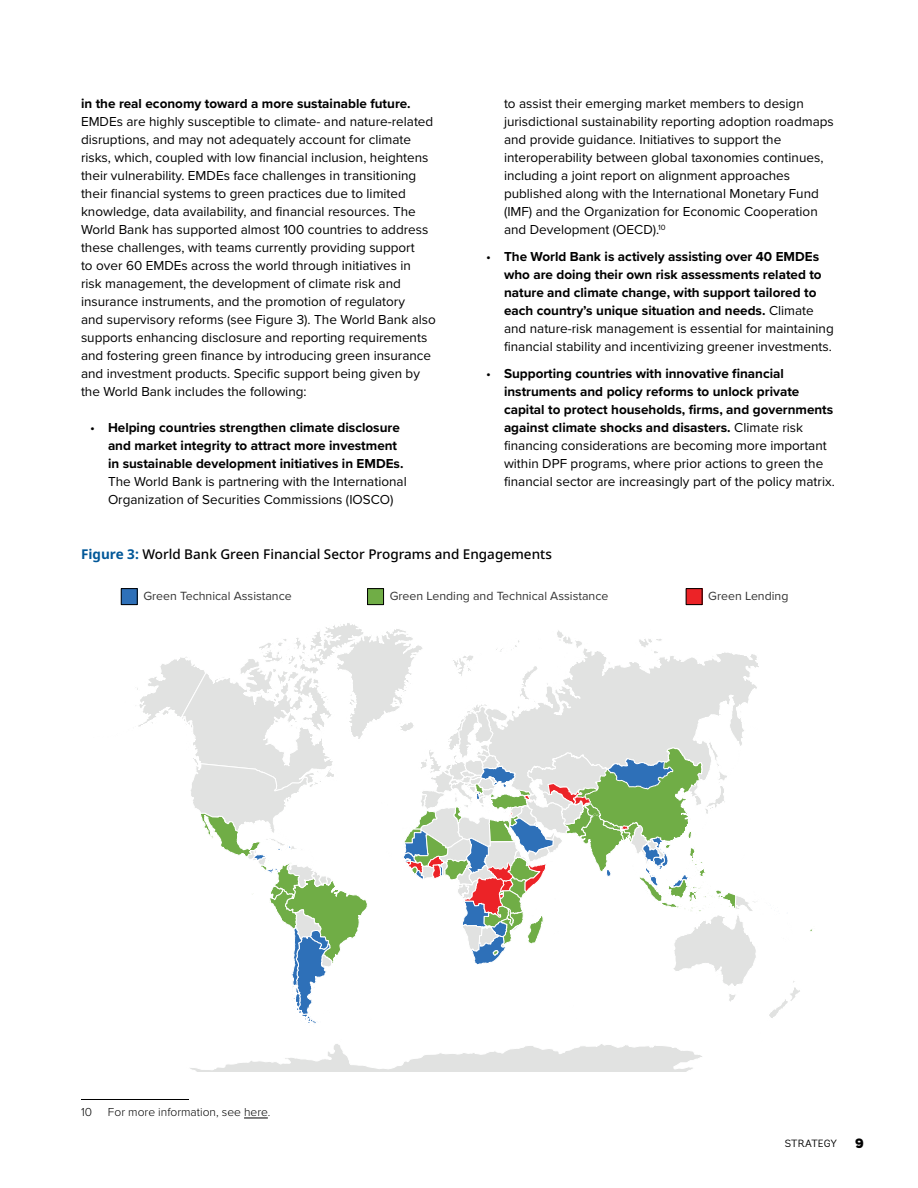
<style>
.page{position:relative;width:918px;height:1188px;background:#fff}
.page>*{position:absolute;margin:0;border:0;box-sizing:border-box;transform-origin:0 0}
.P{font:13.5px/18px "Proxima Nova";color:#000}
.t1{font:700 13.5px/18px "Proxima Nova";color:#000}
.t2{font:500 13.5px "Noto Sans";color:#000}
.t3{font:900 13.5px "Andes";color:#000}
.t4{font:12.3px "Proxima Nova";color:#353535}
.t5{font:300 12px "Proxima Nova";color:#000}
.t6{font:10.5px "Andes";letter-spacing:.015em;color:#000}
.s1{font-weight:700}
.s2{font-weight:400}
.s3{font-weight:700;color:#005798}
</style>
<div class="page">
<hr style="left:81px;top:1099px;width:108px;height:1px;background:#000">
<svg style="left:244px;top:1118px;width:24px;height:1px"></svg>
<div style="left:121px;top:589px;width:16px;height:16px;background:#2e70b8"></div>
<div style="left:121px;top:588px;width:16px;height:17px;border:1px solid #000"></div>
<div style="left:686px;top:589px;width:16px;height:16px;background:#ec2327"></div>
<div style="left:686px;top:588px;width:16px;height:17px;border:1px solid #000"></div>
<div style="left:368px;top:589px;width:16px;height:16px;background:#70ad46"></div>
<div style="left:367px;top:588px;width:17px;height:17px;border:1px solid #000"></div>
<svg style="left:137px;top:623px;width:663px;height:449px"></svg>
<p class="P" style="left:81px;top:94px;width:356px"><span class="s1">in the real economy toward a more sustainable future.<br></span>EMDEs are highly susceptible to climate- and nature-related disruptions, and may not adequately account for climate risks, which, coupled with low financial inclusion, heightens their vulnerability. EMDEs face challenges in transitioning their financial systems to green practices due to limited knowledge, data availability, and financial resources. The World Bank has supported almost 100 countries to address these challenges, with teams currently providing support<br>to over 60 EMDEs across the world through initiatives in<br>risk management, the development of climate risk and insurance instruments, and the promotion of regulatory<br>and supervisory reforms (see Figure 3). The World Bank also supports enhancing disclosure and reporting requirements and fostering green finance by introducing green insurance and investment products. Specific support being given by the World Bank includes the following:</p>
<p class="t1" style="left:108px;top:418px;width:300px;text-indent:-18px"><span class="s2">•</span> Helping countries strengthen climate disclosure and market integrity to attract more investment in sustainable development initiatives in EMDEs.<br><span class="s2">The World Bank is partnering with the International Organization of Securities Commissions (IOSCO)</span></p>
<p class="P" style="left:504px;top:94px;width:331px">to assist their emerging market members to design jurisdictional sustainability reporting adoption roadmaps and provide guidance. Initiatives to support the interoperability between global taxonomies continues, including a joint report on alignment approaches published along with the International Monetary Fund (IMF) and the Organization for Economic Cooperation and Development (OECD).<sup>10</sup></p>
<p class="t1" style="left:504px;top:247px;width:331px;text-indent:-18px"><span class="s2">•</span> The World Bank is actively assisting over 40 EMDEs who are doing their own risk assessments related to nature and climate change, with support tailored to each country’s unique situation and needs. <span class="s2">Climate and nature-risk management is essential for maintaining financial stability and incentivizing greener investments.</span></p>
<p class="t1" style="left:504px;top:364px;width:332px;text-indent:-18px"><span class="s2">•</span> Supporting countries with innovative financial instruments and policy reforms to unlock private capital to protect households, firms, and governments against climate shocks and disasters. <span class="s2">Climate risk financing considerations are becoming more important within DPF programs, where prior actions to green the financial sector are increasingly part of the policy matrix.</span></p>
<p class="t2" style="left:81px;top:544px;width:472px"><span class="s3">Figure 3:</span> World Bank Green Financial Sector Programs and Engagements</p>
<p class="t4" style="left:143px;top:587px;width:150px">Green Technical Assistance</p>
<p class="t4" style="left:390px;top:587px;width:220px">Green Lending and Technical Assistance</p>
<p class="t4" style="left:708px;top:587px;width:82px">Green Lending</p>
<p class="t5" style="left:81px;top:1103px;width:12px">10</p>
<p class="t5" style="left:108px;top:1103px;width:164px">For more information, see here.</p>
<p class="t6" style="left:785px;top:1137px;width:54px">STRATEGY</p>
<p class="t3" style="left:855px;top:1135px;width:10px">9</p>
</div>
